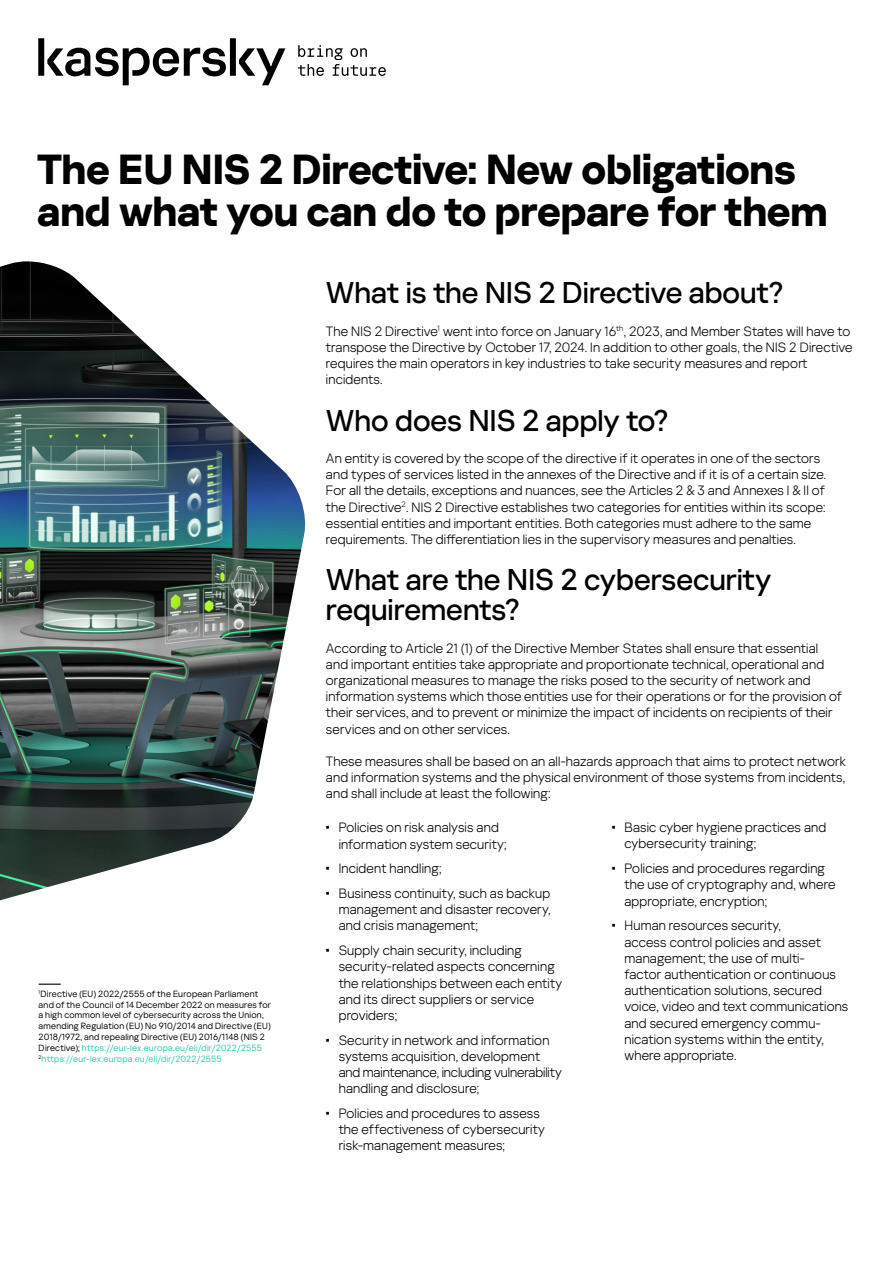
<style>
.page{position:relative;width:893px;height:1263px;background:#fff}
.page>*{position:absolute;margin:0;border:0;box-sizing:border-box;transform-origin:0 0}
.t1{font:700 42px/42px "Kaspersky Sans Display";letter-spacing:-.01em;color:#000}
.t2{font:500 30px/30px "Kaspersky Sans Display";color:#000}
.t3{font:300 13.5px/16.2px "Kaspersky Sans Display";letter-spacing:.01em;color:#000}
.t4{font:9px/10.8px "Kaspersky Sans Display";letter-spacing:.025em;color:#000}
.s1{color:#29ccb1}
.s2{font-family:"Kaspersky Sans";font-weight:700}
</style>
<div class="page">
<img style="left:0;top:261px;width:306px;height:639px">
<hr style="left:39px;top:983px;width:22px;height:2px;background:#000">
<svg style="left:298px;top:45px;width:88px;height:31px"></svg>
<svg style="left:38px;top:38px;width:247px;height:47px"></svg>
<h1 class="t1" style="left:37px;top:146px;width:792px">The EU NIS 2 Directive: New obligations and what you can do to prepare for them</h1>
<p class="t4" style="left:39px;top:988px;width:234px"><sup>1</sup>Directive (EU) 2022/2555 of the European Parliament and of the Council of 14 December 2022 on measures for a high common level of cybersecurity across the Union, amending Regulation (EU) No 910/2014 and Directive (EU)<br>2018/1972, and repealing Directive (EU) 2016/1148 (NIS 2<br>Directive); <span class="s1">https://eur-lex.europa.eu/eli/dir/2022/2555<br></span><sup>2</sup><span class="s1">https://eur-lex.europa.eu/eli/dir/2022/2555</span></p>
<h2 class="t2" style="left:326px;top:276px;width:459px">What is the NIS 2 Directive about?</h2>
<p class="t3" style="left:326px;top:322px;width:528px">The NIS 2 Directive<sup>1</sup> went into force on January 16<sup>th</sup>, 2023, and Member States will have to transpose the Directive by October 17, 2024. In addition to other goals, the NIS 2 Directive requires the main operators in key industries to take security measures and report incidents.</p>
<h2 class="t2" style="left:326px;top:403px;width:344px">Who does NIS 2 apply to?</h2>
<p class="t3" style="left:326px;top:449px;width:502px">An entity is covered by the scope of the directive if it operates in one of the sectors and types of services listed in the annexes of the Directive and if it is of a certain size.<br>For all the details, exceptions and nuances, see the Articles 2 &amp; 3 and Annexes I &amp; II of the Directive<sup>2</sup>. NIS 2 Directive establishes two categories for entities within its scope: essential entities and important entities. Both categories must adhere to the same requirements. The differentiation lies in the supervisory measures and penalties.</p>
<h2 class="t2" style="left:326px;top:563px;width:447px">What are the NIS 2 cybersecurity requirements?</h2>
<p class="t3" style="left:326px;top:639px;width:517px">According to Article 21 (1) of the Directive Member States shall ensure that essential and important entities take appropriate and proportionate technical, operational and organizational measures to manage the risks posed to the security of network and information systems which those entities use for their operations or for the provision of their services, and to prevent or minimize the impact of incidents on recipients of their services and on other services.</p>
<p class="t3" style="left:326px;top:752px;width:521px;text-align:justify">These measures shall be based on an all-hazards approach that aims to protect network and information systems and the physical environment of those systems from incidents, and shall include at least the following:</p>
<p class="t3" style="left:339px;top:819px;width:169px;text-indent:-13px"><span class="s2">•</span> Policies on risk analysis and information system security;</p>
<p class="t3" style="left:326px;top:860px;width:117px"><span class="s2">•</span> Incident handling;</p>
<p class="t3" style="left:339px;top:884px;width:213px;text-align:justify;text-indent:-13px"><span class="s2">•</span> Business continuity, such as backup management and disaster recovery, and crisis management;</p>
<p class="t3" style="left:339px;top:941px;width:225px;text-indent:-13px"><span class="s2">•</span> Supply chain security, including security-related aspects concerning the relationships between each entity and its direct suppliers or service providers;</p>
<p class="t3" style="left:339px;top:1031px;width:225px;text-indent:-13px"><span class="s2">•</span> Security in network and information systems acquisition, development and maintenance, including vulnerability handling and disclosure;</p>
<p class="t3" style="left:339px;top:1104px;width:208px;text-indent:-13px"><span class="s2">•</span> Policies and procedures to assess the effectiveness of cybersecurity risk-management measures;</p>
<p class="t3" style="left:624px;top:819px;width:203px;text-indent:-13px"><span class="s2">•</span> Basic cyber hygiene practices and cybersecurity training;</p>
<p class="t3" style="left:624px;top:859px;width:212px;text-indent:-13px"><span class="s2">•</span> Policies and procedures regarding the use of cryptography and, where appropriate, encryption;</p>
<p class="t3" style="left:624px;top:917px;width:225px;text-indent:-13px"><span class="s2">•</span> Human resources security,<br>access control policies and asset management; the use of multi-<br>factor authentication or continuous authentication solutions, secured voice, video and text communications and secured emergency commu&shy;nication systems within the entity, where appropriate.</p>
</div>
